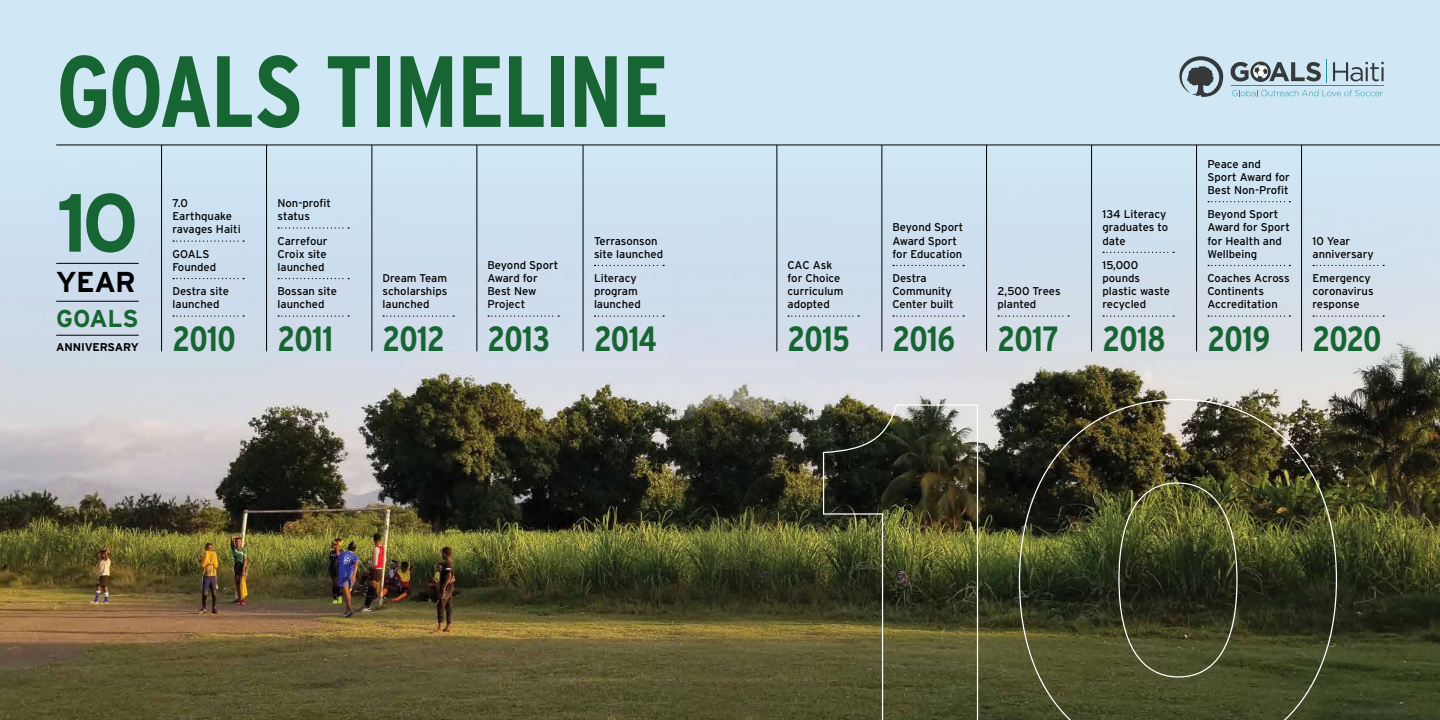
<style>
.page{position:relative;width:1440px;height:720px;background:#fff}
.page>*{position:absolute;margin:0;border:0;box-sizing:border-box;transform-origin:0 0}
.t1{font:700 condensed 100.88px "Interstate";letter-spacing:-.025em;color:#186534}
.t2{font:700 82.25px "Interstate";color:#186534}
.t3{font:700 condensed 35px "Interstate";letter-spacing:-.025em;color:#186534}
.t4{font:700 28.75px "Interstate";color:#000}
.t5{font:700 24.38px "Interstate";letter-spacing:-.01em;color:#186534}
.t6{font:11.25px/13.1px "Interstate";color:#000}
.t7{font:700 11.25px "Interstate";letter-spacing:-.015em;color:#000}
</style>
<div class="page">
<div style="left:0;top:0;width:1312px;height:720px;background:#d0e8f6"></div>
<img style="left:0;top:251px;width:126px;height:469px">
<div style="left:126px;top:0;width:1314px;height:720px;background:#d0e8f6"></div>
<img style="left:126px;top:159px;width:1314px;height:561px">
<img style="left:822px;top:398px;width:516px;height:322px">
<hr style="left:56px;top:145px;width:1384px;height:1px;background:#000">
<svg style="left:173px;top:240px;width:71px;height:2px"></svg>
<svg style="left:173px;top:278px;width:71px;height:1px"></svg>
<svg style="left:173px;top:315px;width:71px;height:2px"></svg>
<svg style="left:788px;top:315px;width:71px;height:2px"></svg>
<svg style="left:278px;top:227px;width:71px;height:2px"></svg>
<svg style="left:278px;top:278px;width:71px;height:1px"></svg>
<svg style="left:278px;top:315px;width:71px;height:2px"></svg>
<svg style="left:893px;top:265px;width:71px;height:1px"></svg>
<svg style="left:893px;top:315px;width:71px;height:2px"></svg>
<svg style="left:383px;top:315px;width:71px;height:2px"></svg>
<svg style="left:998px;top:315px;width:71px;height:2px"></svg>
<svg style="left:488px;top:315px;width:71px;height:2px"></svg>
<svg style="left:1103px;top:252px;width:71px;height:1px"></svg>
<svg style="left:1103px;top:315px;width:71px;height:2px"></svg>
<svg style="left:595px;top:265px;width:69px;height:1px"></svg>
<svg style="left:595px;top:315px;width:69px;height:2px"></svg>
<svg style="left:1208px;top:201px;width:82px;height:1px"></svg>
<svg style="left:1208px;top:265px;width:82px;height:1px"></svg>
<svg style="left:1208px;top:315px;width:82px;height:2px"></svg>
<svg style="left:1313px;top:265px;width:71px;height:1px"></svg>
<svg style="left:1313px;top:315px;width:71px;height:2px"></svg>
<hr style="left:161px;top:145px;width:1px;height:206px;background:#000">
<hr style="left:777px;top:145px;width:1px;height:206px;background:#000">
<hr style="left:266px;top:145px;width:1px;height:206px;background:#000">
<hr style="left:882px;top:145px;width:1px;height:206px;background:#000">
<hr style="left:372px;top:145px;width:1px;height:206px;background:#000">
<hr style="left:986px;top:145px;width:1px;height:206px;background:#000">
<hr style="left:477px;top:145px;width:1px;height:206px;background:#000">
<hr style="left:1091px;top:145px;width:1px;height:206px;background:#000">
<hr style="left:583px;top:145px;width:1px;height:206px;background:#000">
<hr style="left:1196px;top:145px;width:1px;height:206px;background:#000">
<hr style="left:1301px;top:145px;width:1px;height:206px;background:#000">
<hr style="left:56px;top:263px;width:83px;height:1px;background:#000">
<hr style="left:56px;top:301px;width:83px;height:1px;background:#000">
<hr style="left:56px;top:335px;width:83px;height:1px;background:#000">
<svg style="left:1333px;top:62px;width:51px;height:19px"></svg>
<svg style="left:1231px;top:59px;width:96px;height:24px"></svg>
<hr style="left:1231px;top:85px;width:153px;height:1px;background:#23959b">
<svg style="left:1179px;top:56px;width:44px;height:41px"></svg>
<svg style="left:1232px;top:90px;width:151px;height:6px"></svg>
<h1 class="t1" style="left:56px;top:35px;width:615px">GOALS TIMELINE</h1>
<h2 class="t2" style="left:56px;top:177px;width:84px">10</h2>
<h3 class="t4" style="left:56px;top:266px;width:81px">YEAR</h3>
<h3 class="t5" style="left:56px;top:304px;width:84px">GOALS</h3>
<p class="t7" style="left:56px;top:341px;width:84px">ANNIVERSARY</p>
<p class="t6" style="left:172px;top:196px;width:70px">7.0<br>Earthquake ravages Haiti</p>
<p class="t6" style="left:172px;top:247px;width:45px">GOALS<br>Founded</p>
<p class="t6" style="left:172px;top:285px;width:58px">Destra site launched</p>
<h3 class="t3" style="left:172px;top:320px;width:65px">2010</h3>
<p class="t6" style="left:278px;top:196px;width:55px">Non-profit status</p>
<p class="t6" style="left:278px;top:234px;width:52px;text-align:justify">Carrefour Croix site launched</p>
<p class="t6" style="left:278px;top:285px;width:61px">Bossan site launched</p>
<h3 class="t3" style="left:278px;top:320px;width:58px">2011</h3>
<p class="t6" style="left:382px;top:271px;width:66px;text-align:justify">Dream Team scholarships launched</p>
<h3 class="t3" style="left:382px;top:320px;width:64px">2012</h3>
<p class="t6" style="left:488px;top:258px;width:72px">Beyond Sport<br>Award for<br>Best New<br>Project</p>
<h3 class="t3" style="left:488px;top:320px;width:64px">2013</h3>
<p class="t6" style="left:594px;top:234px;width:71px">Terrasonson site launched</p>
<p class="t6" style="left:594px;top:271px;width:48px">Literacy program launched</p>
<h3 class="t3" style="left:594px;top:320px;width:64px">2014</h3>
<p class="t6" style="left:788px;top:258px;width:57px">CAC Ask for Choice curriculum adopted</p>
<h3 class="t3" style="left:788px;top:320px;width:64px">2015</h3>
<p class="t6" style="left:892px;top:221px;width:72px">Beyond Sport<br>Award Sport for Education</p>
<p class="t6" style="left:892px;top:271px;width:63px">Destra<br>Community<br>Center built</p>
<h3 class="t3" style="left:892px;top:320px;width:64px">2016</h3>
<p class="t6" style="left:998px;top:285px;width:65px">2,500 Trees planted</p>
<h3 class="t3" style="left:998px;top:320px;width:62px">2017</h3>
<p class="t6" style="left:1102px;top:208px;width:67px">134 Literacy graduates to date</p>
<p class="t6" style="left:1102px;top:258px;width:69px">15,000 pounds plastic waste recycled</p>
<h3 class="t3" style="left:1102px;top:320px;width:65px">2018</h3>
<p class="t6" style="left:1208px;top:157px;width:84px">Peace and<br>Sport Award for<br>Best Non-Profit</p>
<p class="t6" style="left:1208px;top:208px;width:84px">Beyond Sport<br>Award for Sport for Health and<br>Wellbeing</p>
<p class="t6" style="left:1208px;top:271px;width:84px">Coaches Across<br>Continents<br>Accreditation</p>
<h3 class="t3" style="left:1208px;top:320px;width:64px">2019</h3>
<p class="t6" style="left:1312px;top:234px;width:63px">10 Year anniversary</p>
<p class="t6" style="left:1312px;top:271px;width:63px">Emergency coronavirus response</p>
<h3 class="t3" style="left:1312px;top:320px;width:71px">2020</h3>
</div>
